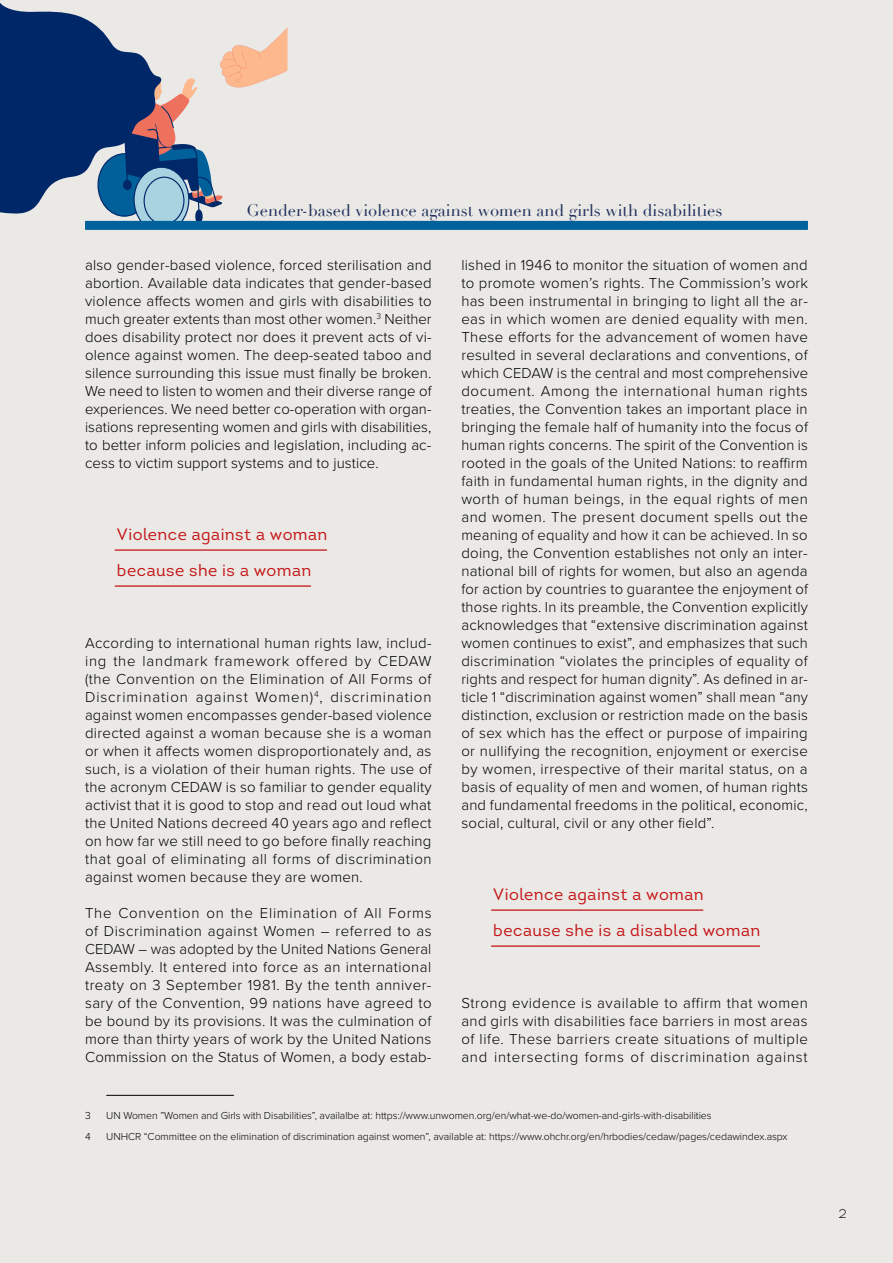
<style>
.page{position:relative;width:893px;height:1263px;background:#eae9e6}
.page>*{position:absolute;margin:0;border:0;box-sizing:border-box;transform-origin:0 0}
.t1{font:16.5px/36px "Intro";letter-spacing:.03em;color:#c51315}
.t2{font:16.5px "Didot";color:#22315f}
.t3{font:300 15px/18px "Proxima Nova";letter-spacing:.015em;color:#000;text-align:justify}
.t4{font:200 12px "Urbane Rounded";color:#000}
.t5{font:300 10.5px "Proxima Nova";letter-spacing:-.005em;color:#000}
</style>
<div class="page">
<svg style="left:0;top:3px;width:287px;height:218px"></svg>
<hr style="left:115px;top:549px;width:212px;height:2px;background:#c51315">
<hr style="left:115px;top:585px;width:196px;height:2px;background:#c51315">
<hr style="left:106px;top:1095px;width:128px;height:1px;background:#000">
<hr style="left:491px;top:909px;width:212px;height:2px;background:#c51315">
<hr style="left:491px;top:945px;width:269px;height:2px;background:#c51315">
<div style="left:85px;top:221px;width:723px;height:9px;background:#00619b"></div>
<p class="t2" style="left:247px;top:201px;width:477px">Gender-based violence against women and girls with disabilities</p>
<p class="t3" style="left:85px;top:255px;width:348px">also gender-based violence, forced sterilisation and abortion. Available data indicates that gender-based violence affects women and girls with disabilities to much greater extents than most other women.<sup>3</sup> Neither does disability protect nor does it prevent acts of vi&shy;olence against women. The deep-seated taboo and silence surrounding this issue must finally be broken.<br>We need to listen to women and their diverse range of experiences. We need better co-operation with organ&shy;isations representing women and girls with disabilities, to better inform policies and legislation, including ac&shy;cess to victim support systems and to justice.</p>
<p class="t3" style="left:461px;top:255px;width:348px">lished in 1946 to monitor the situation of women and to promote women’s rights. The Commission’s work has been instrumental in bringing to light all the ar&shy;eas in which women are denied equality with men.<br>These efforts for the advancement of women have resulted in several declarations and conventions, of which CEDAW is the central and most comprehensive document. Among the international human rights treaties, the Convention takes an important place in bringing the female half of humanity into the focus of human rights concerns. The spirit of the Convention is rooted in the goals of the United Nations: to reaffirm faith in fundamental human rights, in the dignity and worth of human beings, in the equal rights of men and women. The present document spells out the meaning of equality and how it can be achieved. In so doing, the Convention establishes not only an inter&shy;national bill of rights for women, but also an agenda for action by countries to guarantee the enjoyment of those rights. In its preamble, the Convention explicitly acknowledges that “extensive discrimination against women continues to exist”, and emphasizes that such discrimination “violates the principles of equality of rights and respect for human dignity”. As defined in ar&shy;ticle 1 “discrimination against women” shall mean “any distinction, exclusion or restriction made on the basis of sex which has the effect or purpose of impairing or nullifying the recognition, enjoyment or exercise by women, irrespective of their marital status, on a basis of equality of men and women, of human rights and fundamental freedoms in the political, economic, social, cultural, civil or any other field”.</p>
<p class="t1" style="left:117px;top:516px;width:212px">Violence against a woman because she is a woman</p>
<p class="t3" style="left:85px;top:633px;width:348px">According to international human rights law, includ&shy;ing the landmark framework offered by CEDAW (the Convention on the Elimination of All Forms of Discrimination against Women)<sup>4</sup>, discrimination against women encompasses gender-based violence directed against a woman because she is a woman or when it affects women disproportionately and, as such, is a violation of their human rights. The use of the acronym CEDAW is so familiar to gender equality activist that it is good to stop and read out loud what the United Nations decreed 40 years ago and reflect on how far we still need to go before finally reaching that goal of eliminating all forms of discrimination against women because they are women.</p>
<p class="t3" style="left:85px;top:903px;width:348px">The Convention on the Elimination of All Forms of Discrimination against Women – referred to as CEDAW – was adopted by the United Nations General Assembly. It entered into force as an international treaty on 3 September 1981. By the tenth anniver&shy;sary of the Convention, 99 nations have agreed to be bound by its provisions. It was the culmination of more than thirty years of work by the United Nations Commission on the Status of Women, a body estab-</p>
<p class="t1" style="left:493px;top:876px;width:269px">Violence against a woman because she is a disabled woman</p>
<p class="t3" style="left:461px;top:993px;width:348px">Strong evidence is available to affirm that women and girls with disabilities face barriers in most areas of life. These barriers create situations of multiple and intersecting forms of discrimination against</p>
<p class="t5" style="left:85px;top:1107px;width:7px">3</p>
<p class="t5" style="left:106px;top:1107px;width:607px">UN Women ”Women and Girls with Disabilities”, availalbe at: https://www.unwomen.org/en/what-we-do/women-and-girls-with-disabilities</p>
<p class="t5" style="left:85px;top:1128px;width:7px">4</p>
<p class="t5" style="left:106px;top:1128px;width:683px">UNHCR “Committee on the elimination of discrimination against women”, available at: https://www.ohchr.org/en/hrbodies/cedaw/pages/cedawindex.aspx</p>
<p class="t4" style="left:839px;top:1206px;width:9px">2</p>
</div>
